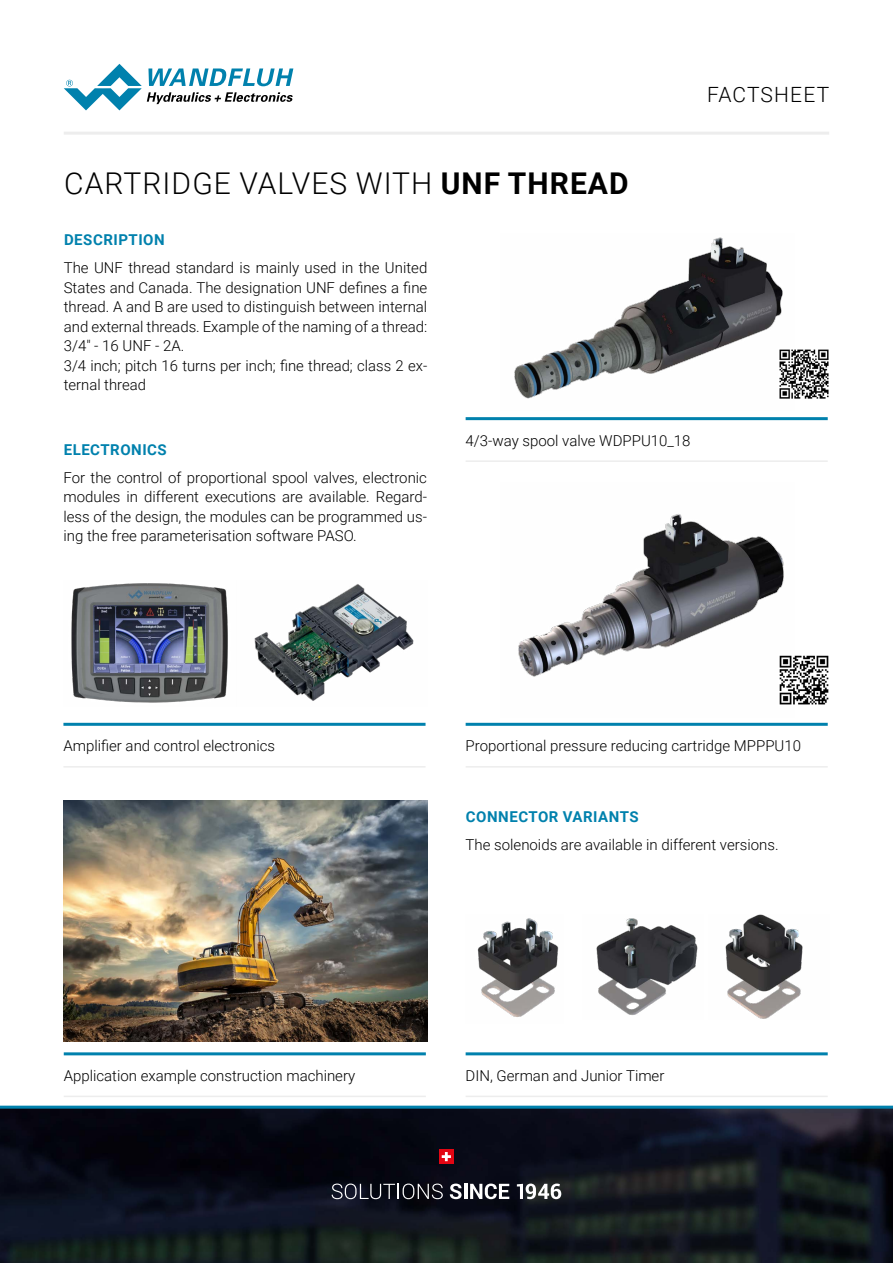
<style>
.page{position:relative;width:893px;height:1263px;background:#fff}
.page>*{position:absolute;margin:0;border:0;box-sizing:border-box;transform-origin:0 0}
.t1{font:300 30px "Roboto";letter-spacing:.035em;color:#000}
.t2{font:300 21px "Roboto";letter-spacing:.05em;color:#000}
.t3{font:300 15px/19.5px "Roboto";color:#000}
.t4{font:700 15px "Roboto";letter-spacing:.035em;color:#0081ad}
.s1{font-weight:700}
</style>
<div class="page">
<img style="left:0;top:1109px;width:893px;height:154px">
<hr style="left:0;top:1106px;width:893px;height:3px;background:#0081ad">
<svg style="left:332px;top:1183px;width:111px;height:16px;background:#3c3e47"></svg>
<svg style="left:450px;top:1183px;width:12px;height:16px"></svg>
<hr style="left:464px;top:1184px;width:3px;height:15px;background:#fff">
<svg style="left:470px;top:1183px;width:39px;height:16px"></svg>
<svg style="left:517px;top:1183px;width:44px;height:16px"></svg>
<div style="left:439px;top:1149px;width:15px;height:15px;background:#e30613"></div>
<svg style="left:442px;top:1152px;width:9px;height:9px"></svg>
<hr style="left:64px;top:132px;width:765px;height:3px;background:#ededed">
<svg style="left:64px;top:64px;width:229px;height:46px"></svg>
<img style="left:64px;top:801px;width:363px;height:241px">
<hr style="left:64px;top:1096px;width:362px;height:1px;background:#ededed">
<hr style="left:64px;top:1052px;width:362px;height:3px;background:#0081ad">
<hr style="left:466px;top:766px;width:362px;height:1px;background:#ededed">
<hr style="left:466px;top:723px;width:362px;height:3px;background:#0081ad">
<hr style="left:466px;top:460px;width:362px;height:2px;background:#ededed">
<hr style="left:466px;top:417px;width:362px;height:3px;background:#0081ad">
<img style="left:514px;top:237px;width:269px;height:162px">
<img style="left:518px;top:514px;width:266px;height:163px">
<img style="left:71px;top:583px;width:343px;height:120px">
<img style="left:477px;top:918px;width:82px;height:99px">
<img style="left:596px;top:918px;width:102px;height:97px">
<img style="left:725px;top:914px;width:78px;height:105px">
<hr style="left:63px;top:766px;width:363px;height:1px;background:#ededed">
<hr style="left:63px;top:723px;width:363px;height:3px;background:#0081ad">
<hr style="left:466px;top:1096px;width:362px;height:1px;background:#ededed">
<hr style="left:466px;top:1052px;width:362px;height:3px;background:#0081ad">
<img style="left:778px;top:349px;width:51px;height:50px">
<img style="left:778px;top:655px;width:51px;height:50px">
<h2 class="t2" style="left:707px;top:79px;width:123px">FACTSHEET</h2>
<h1 class="t1" style="left:64px;top:163px;width:566px">CARTRIDGE VALVES WITH <span class="s1">UNF THREAD</span></h1>
<p class="t4" style="left:64px;top:229px;width:102px">DESCRIPTION</p>
<p class="t3" style="left:64px;top:257px;width:365px">The UNF thread standard is mainly used in the United States and Canada. The designation UNF defines a fine thread. A and B are used to distinguish between internal and external threads. Example of the naming of a thread:<br>3/4" - 16 UNF - 2A.<br>3/4 inch; pitch 16 turns per inch; fine thread; class 2 ex&shy;ternal thread</p>
<p class="t4" style="left:64px;top:439px;width:105px">ELECTRONICS</p>
<p class="t3" style="left:63px;top:467px;width:365px;text-align:justify">For the control of proportional spool valves, electronic modules in different executions are available. Regard&shy;less of the design, the modules can be programmed us&shy;ing the free parameterisation software PASO.</p>
<p class="t3" style="left:466px;top:430px;width:226px">4/3-way spool valve WDPPU10_18</p>
<p class="t3" style="left:63px;top:735px;width:213px">Amplifier and control electronics</p>
<p class="t3" style="left:64px;top:1065px;width:293px">Application example construction machinery</p>
<p class="t3" style="left:466px;top:735px;width:337px">Proportional pressure reducing cartridge MPPPU10</p>
<p class="t4" style="left:466px;top:806px;width:174px">CONNECTOR VARIANTS</p>
<p class="t3" style="left:466px;top:835px;width:314px">The solenoids are available in different versions.</p>
<p class="t3" style="left:466px;top:1065px;width:200px">DIN, German and Junior Timer</p>
</div>
